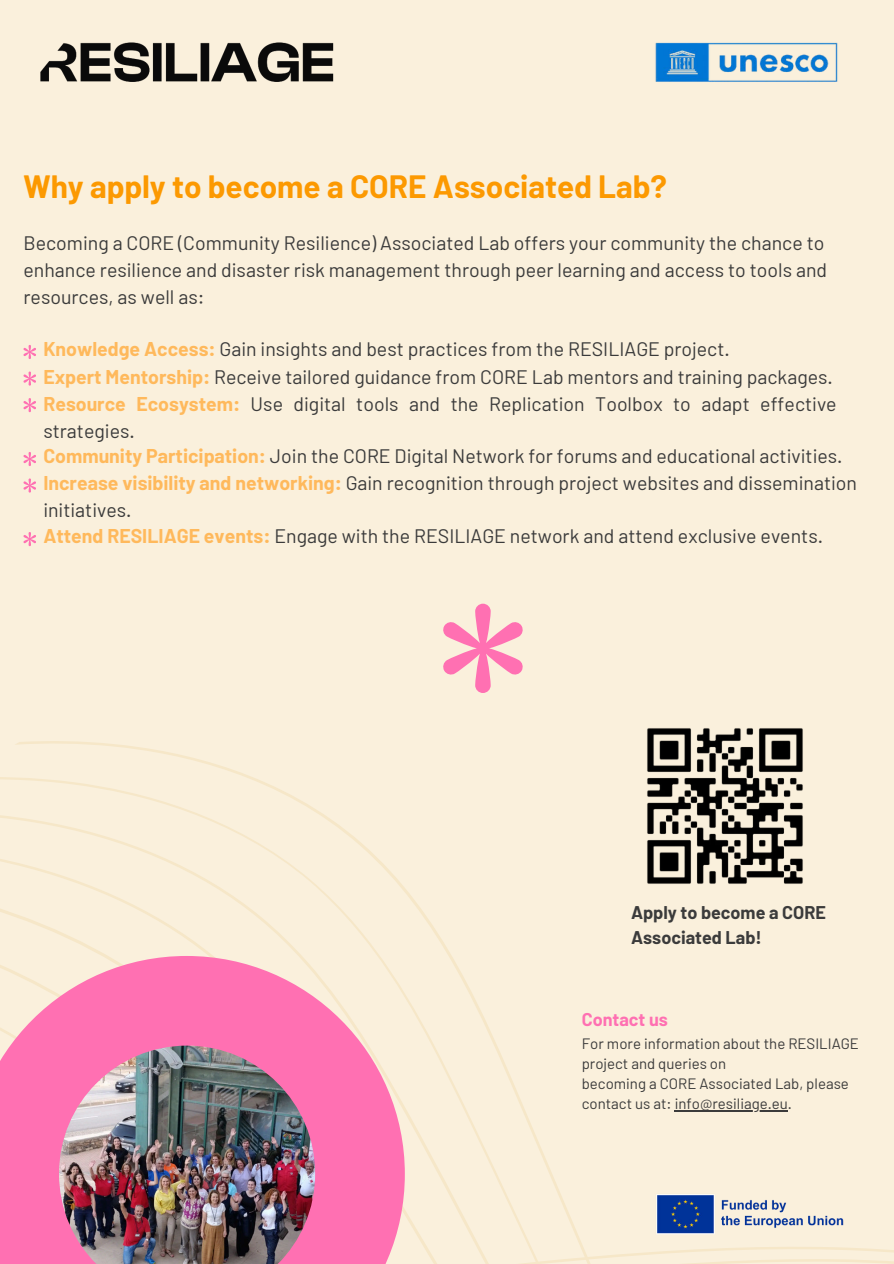
<style>
.page{position:relative;width:894px;height:1264px;background:#fff}
.page>*{position:absolute;margin:0;border:0;box-sizing:border-box;transform-origin:0 0}
.t1{font:700 31.5px "Barlow";color:#fc9901}
.t2{font:19.5px/27px "Barlow";color:#3b3b3b}
.t3{font:700 18px/24.8px "Barlow";color:#3b3b3b}
.t4{font:700 18px "Barlow";color:#ff70b2}
.t5{font:15px/20.2px "Barlow";color:#3b3b3b}
.s1{font-weight:700;color:#ffb95c}
</style>
<div class="page">
<div style="left:0;top:0;width:893px;height:1263px;background:#faf0dc"></div>
<svg style="left:23px;top:345px;width:13px;height:14px"></svg>
<svg style="left:23px;top:371px;width:13px;height:14px"></svg>
<svg style="left:23px;top:398px;width:13px;height:14px"></svg>
<svg style="left:23px;top:452px;width:13px;height:14px"></svg>
<svg style="left:23px;top:478px;width:13px;height:14px"></svg>
<svg style="left:23px;top:532px;width:13px;height:14px"></svg>
<img style="left:40px;top:42px;width:294px;height:40px">
<img style="left:655px;top:42px;width:183px;height:40px">
<svg style="left:14px;top:741px;width:879px;height:522px"></svg>
<svg style="left:0;top:955px;width:405px;height:308px"></svg>
<img style="left:59px;top:1045px;width:256px;height:218px">
<svg style="left:443px;top:603px;width:79px;height:89px"></svg>
<img style="left:654px;top:1191px;width:196px;height:44px">
<img style="left:628px;top:728px;width:193px;height:174px">
<hr style="left:674px;top:1110px;width:113px;height:1px;background:#3b3b3b">
<h1 class="t1" style="left:23px;top:167px;width:644px">Why apply to become a CORE Associated Lab?</h1>
<p class="t2" style="left:23px;top:229px;width:804px">Becoming a CORE (Community Resilience) Associated Lab offers your community the chance to enhance resilience and disaster risk management through peer learning and access to tools and resources, as well as:</p>
<p class="t2" style="left:43px;top:334px;width:687px"><span class="s1">Knowledge Access:</span> Gain insights and best practices from the RESILIAGE project.</p>
<p class="t2" style="left:43px;top:362px;width:790px"><span class="s1">Expert Mentorship:</span> Receive tailored guidance from CORE Lab mentors and training packages.</p>
<p class="t2" style="left:43px;top:389px;width:794px"><span class="s1">Resource Ecosystem:</span> Use digital tools and the Replication Toolbox to adapt effective strategies.</p>
<p class="t2" style="left:43px;top:441px;width:815px"><span class="s1">Community Participation:</span> Join the CORE Digital Network for forums and educational activities.<br><span class="s1">Increase visibility and networking:</span> Gain recognition through project websites and dissemination initiatives.</p>
<p class="t2" style="left:43px;top:522px;width:781px"><span class="s1">Attend RESILIAGE events:</span> Engage with the RESILIAGE network and attend exclusive events.</p>
<p class="t3" style="left:631px;top:900px;width:196px">Apply to become a CORE<br>Associated Lab!</p>
<p class="t4" style="left:581px;top:1008px;width:88px">Contact us</p>
<p class="t5" style="left:581px;top:1032px;width:279px">For more information about the RESILIAGE project and queries on<br>becoming a CORE Associated Lab, please contact us at: info@resiliage.eu.</p>
</div>
